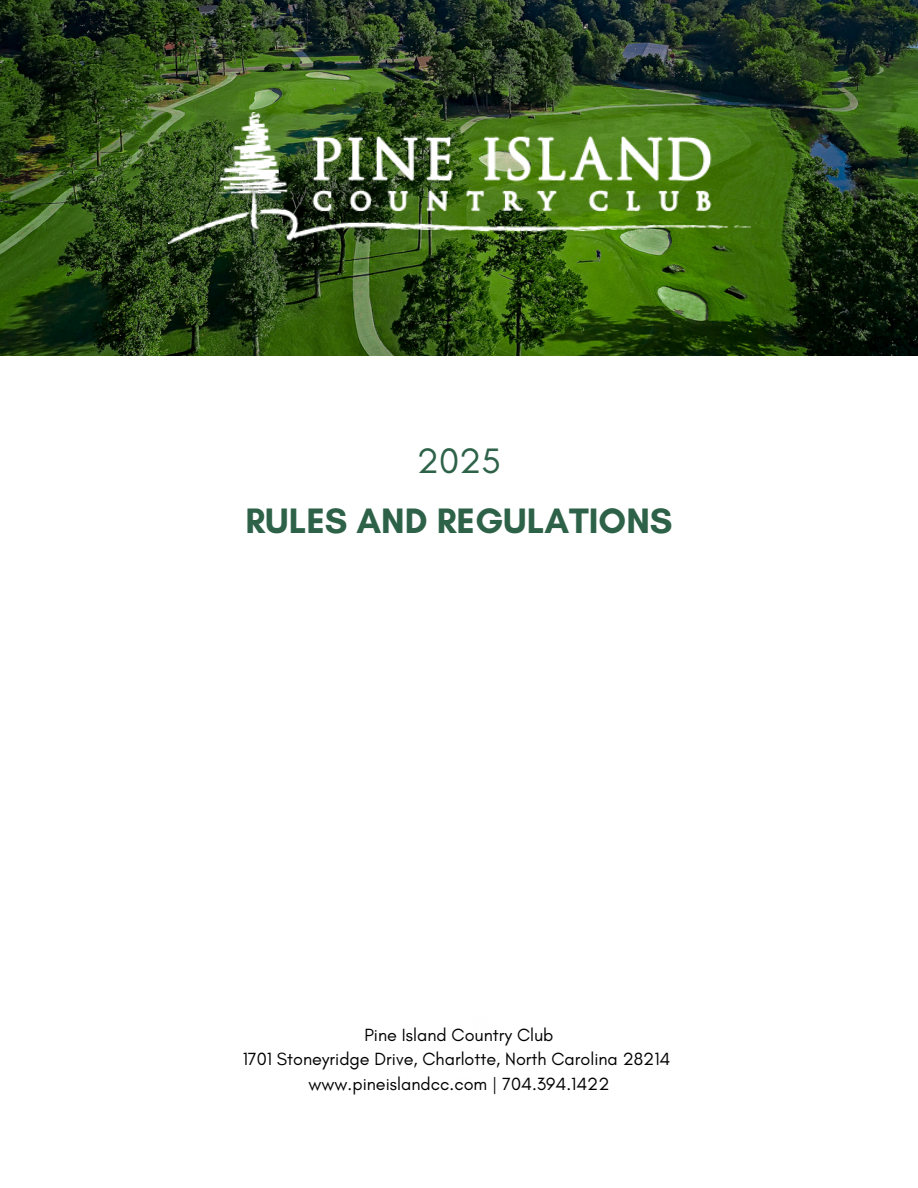
<style>
.page{position:relative;width:918px;height:1188px;background:#fff}
.page>*{position:absolute;margin:0;border:0;box-sizing:border-box;transform-origin:0 0}
.t1{font:700 36px "Glacial Indifference";color:#2d6248}
.t2{font:36px "Glacial Indifference";color:#2d6248}
.t3{font:18px/24.8px "Glacial Indifference";color:#000;text-align:center}
</style>
<div class="page">
<img style="left:0;top:0;width:918px;height:356px">
<img style="left:168px;top:113px;width:582px;height:130px">
<h2 class="t2" style="left:417px;top:439px;width:86px">2025</h2>
<p class="t1" style="left:245px;top:499px;width:429px">RULES AND REGULATIONS</p>
<h1 class="t3" style="left:243px;top:1022px;width:429px">Pine Island Country Club<br>1701 Stoneyridge Drive, Charlotte, North Carolina 28214 www.pineislandcc.com | 704.394.1422</h1>
</div>
